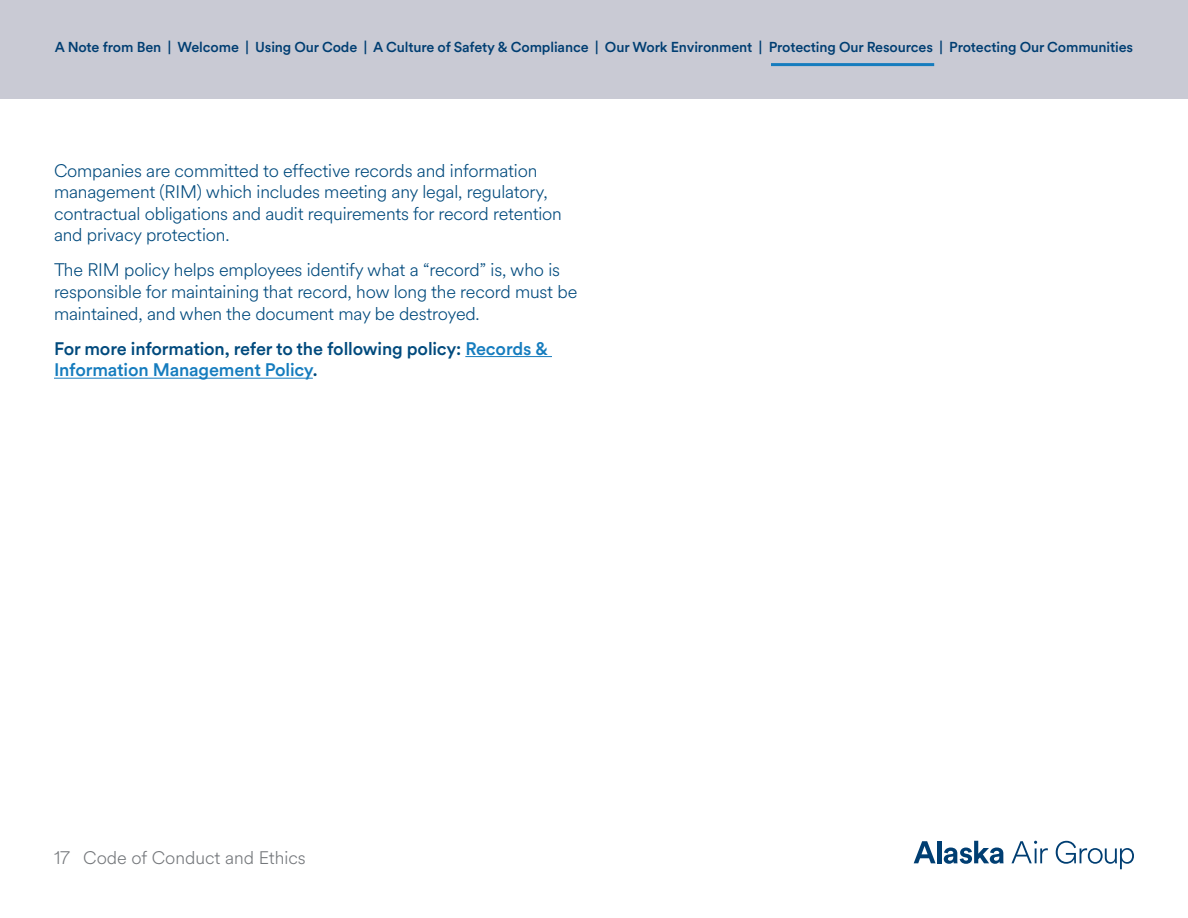
<style>
.page{position:relative;width:1188px;height:918px;background:#fff}
.page>*{position:absolute;margin:0;border:0;box-sizing:border-box;transform-origin:0 0}
.CoC_Body{font:300 18px/21.6px "AS Circular";letter-spacing:-.01em;color:#004a7d}
.CoC_Body-2{font:500 18px/21.6px "AS Circular";letter-spacing:-.01em;color:#004a7d}
.t1{font:300 18px "AS Circular";color:#74777b}
.t2{font:500 14.25px "AS Circular";letter-spacing:-.01em;color:#003e72}
.s1{color:#157cbe}
</style>
<div class="page">
<div style="left:0;top:0;width:1188px;height:99px;background:#c9cad4"></div>
<hr style="left:771px;top:63px;width:163px;height:3px;background:#157cbe">
<svg style="left:914px;top:841px;width:22px;height:22px"></svg>
<hr style="left:938px;top:841px;width:4px;height:22px;background:#003e72">
<svg style="left:944px;top:841px;width:60px;height:23px"></svg>
<svg style="left:1011px;top:841px;width:37px;height:22px"></svg>
<svg style="left:1056px;top:841px;width:78px;height:28px"></svg>
<hr style="left:465px;top:356px;width:87px;height:1px;background:#157cbe">
<hr style="left:54px;top:378px;width:259px;height:1px;background:#157cbe">
<p class="t2" style="left:55px;top:37px;width:1080px">A Note from Ben | Welcome | Using Our Code | A Culture of Safety &amp; Compliance | Our Work Environment | Protecting Our Resources | Protecting Our Communities</p>
<p class="CoC_Body" style="left:54px;top:159px;width:509px">Companies are committed to effective records and information management (RIM) which includes meeting any legal, regulatory, contractual obligations and audit requirements for record retention and privacy protection.</p>
<p class="CoC_Body" style="left:54px;top:259px;width:525px">The RIM policy helps employees identify what a “record” is, who is responsible for maintaining that record, how long the record must be maintained, and when the document may be destroyed.</p>
<p class="CoC_Body-2" style="left:54px;top:337px;width:496px">For more information, refer to the following policy: <span class="s1">Records &amp;<br>Information Management Policy</span>.</p>
<p class="t1" style="left:54px;top:846px;width:253px">17 Code of Conduct and Ethics</p>
</div>
